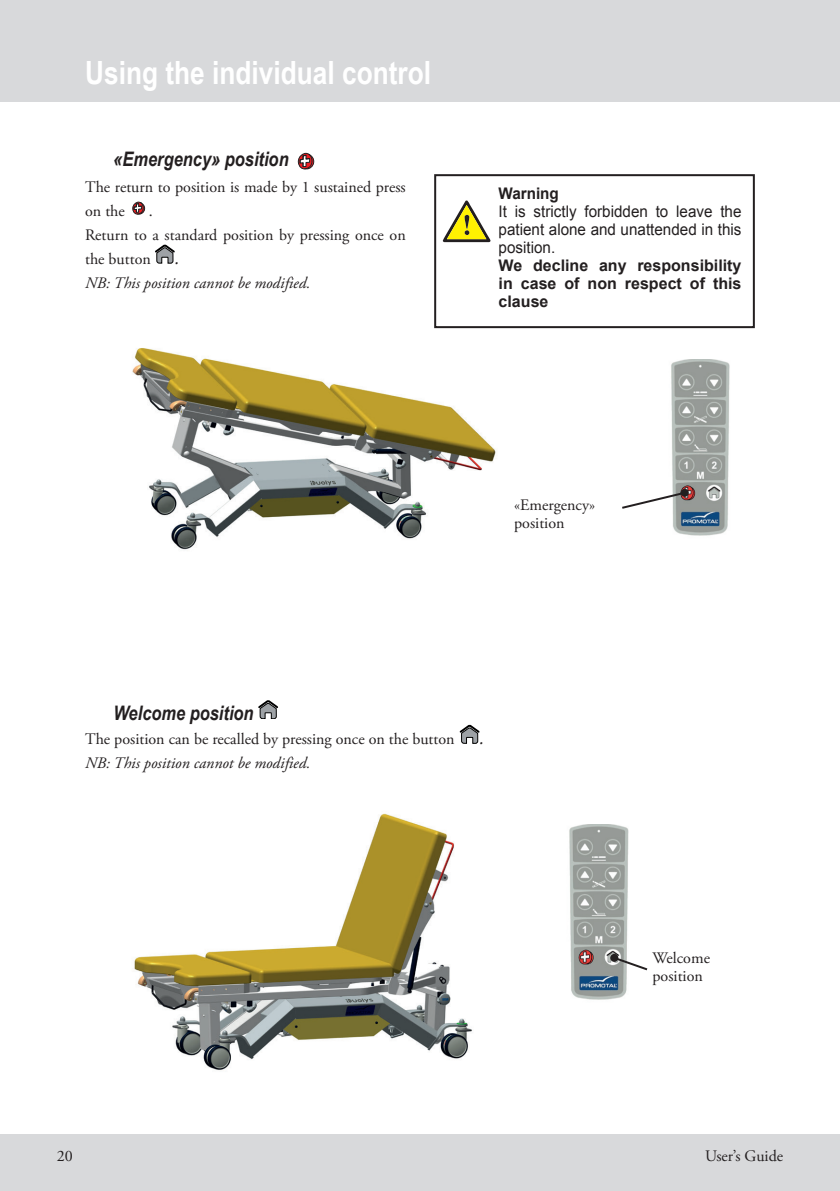
<style>
.page{position:relative;width:840px;height:1191px;background:#fff}
.page>*{position:absolute;margin:0;border:0;box-sizing:border-box;transform-origin:0 0}
.t1{font:700 32px "Arial Narrow";color:#fff}
.t2{font:italic 700 20px "Arial Narrow";color:#231f20}
.t3{font:16px/24px "Adobe Garamond Pro";color:#231f20}
.t4{font:16px/18px "Arial";color:#231f20;text-align:justify;scale:.95 1}
.t5{font:700 16px/18px "Arial";color:#231f20;text-align:justify}
.t6{font:700 16px "Arial";color:#231f20;scale:.95 1}
.s1{font-style:italic;font-size:20px}
.s2{font-style:italic}
</style>
<div class="page">
<div style="left:0;top:0;width:839px;height:102px;background:#d8d9db"></div>
<div style="left:0;top:1134px;width:839px;height:57px;background:#d8d9db"></div>
<hr style="left:839px;top:1134px;width:1px;height:57px;background:#d8d9db">
<img style="left:671px;top:360px;width:59px;height:176px">
<img style="left:569px;top:824px;width:60px;height:176px">
<img style="left:134px;top:813px;width:338px;height:257px">
<img style="left:132px;top:328px;width:415px;height:222px">
<svg style="left:611px;top:955px;width:37px;height:17px"></svg>
<div style="left:610px;top:954px;width:8px;height:8px;background:#231f20;border-radius:50%"></div>
<svg style="left:622px;top:490px;width:64px;height:20px"></svg>
<div style="left:680px;top:489px;width:8px;height:8px;background:#231f20;border-radius:50%"></div>
<svg style="left:442px;top:200px;width:48px;height:42px"></svg>
<svg style="left:258px;top:701px;width:20px;height:18px"></svg>
<svg style="left:459px;top:725px;width:20px;height:18px"></svg>
<svg style="left:297px;top:153px;width:17px;height:17px"></svg>
<svg style="left:132px;top:202px;width:13px;height:13px"></svg>
<svg style="left:155px;top:245px;width:20px;height:18px"></svg>
<div style="left:434px;top:174px;width:320px;height:154px;border:2px solid #231f20"></div>
<h1 class="t1" style="left:85px;top:49px;width:347px">Using the individual control</h1>
<p class="t2" style="left:113px;top:143px;width:176px">«Emergency» position</p>
<p class="t3" style="left:85px;top:175px;width:322px">The return to position is made by 1 sustained press on the</p>
<p class="t3" style="left:85px;top:199px;width:322px;text-indent:64px">.<br>Return to a standard position by pressing once on the button <span class="s1">.<br></span><span class="s2">NB: This position cannot be modified.</span></p>
<p class="t6" style="left:498px;top:183px;width:65px">Warning</p>
<p class="t4" style="left:498px;top:203px;width:257px">It is strictly forbidden to leave the patient alone and unattended in this position.</p>
<p class="t5" style="left:498px;top:257px;width:244px">We decline any responsibility in case of non respect of this clause</p>
<p class="t3" style="left:514px;top:497px;width:82px;line-height:18px">«Emergency» position</p>
<p class="t2" style="left:113px;top:697px;width:141px">Welcome position</p>
<p class="t3" style="left:85px;top:727px;width:401px">The position can be recalled by pressing once on the button <span class="s1">.<br></span><span class="s2">NB: This position cannot be modified.</span></p>
<p class="t3" style="left:652px;top:949px;width:59px;line-height:18px">Welcome position</p>
<p class="t3" style="left:57px;top:1144px;width:17px">20</p>
<p class="t3" style="left:704px;top:1144px;width:80px">User’s Guide</p>
</div>
